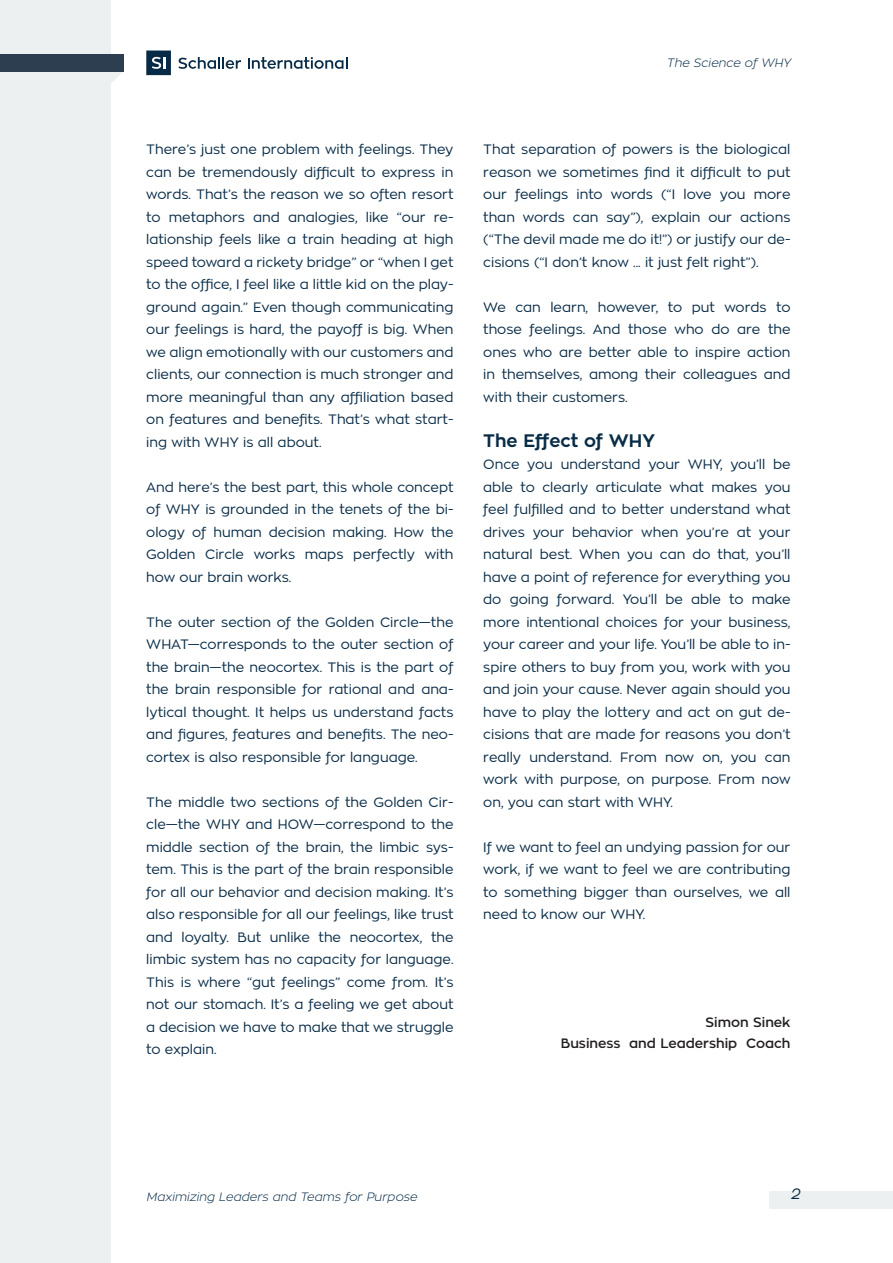
<style>
.page{position:relative;width:893px;height:1263px;background:#fff}
.page>*{position:absolute;margin:0;border:0;box-sizing:border-box;transform-origin:0 0}
.t1{font:700 18px "Zona Pro";color:#092c47}
.t2{font:italic 15px "Zona Pro";color:#092c47}
.t3{font:13.5px/22.5px "Zona Pro";color:#092c47;text-align:justify}
.t4{font:600 13.5px "Zona Pro";color:#231f20}
.t5{font:italic 300 12px "Zona Pro";color:#092c47}
</style>
<div class="page">
<div style="left:0;top:0;width:111px;height:1263px;background:#edf0f1"></div>
<svg style="left:111px;top:72px;width:11px;height:11px"></svg>
<div style="left:0;top:54px;width:123px;height:18px;background:#2c3e50"></div>
<div style="left:146px;top:51px;width:25px;height:24px;background:#072a46"></div>
<svg style="left:152px;top:57px;width:13px;height:12px"></svg>
<svg style="left:178px;top:57px;width:63px;height:12px"></svg>
<svg style="left:248px;top:57px;width:99px;height:12px"></svg>
<div style="left:770px;top:1191px;width:123px;height:18px;background:#edf0f1"></div>
<p class="t5" style="left:666px;top:56px;width:126px">The Science of WHY</p>
<p class="t3" style="left:146px;top:138px;width:309px">There’s just one problem with feelings. They can be tremendously difficult to express in words. That’s the reason we so often resort to metaphors and analogies, like “our re&shy;lationship feels like a train heading at high speed toward a rickety bridge” or “when I get to the office, I feel like a little kid on the play&shy;ground again.” Even though communicating our feelings is hard, the payoff is big. When we align emotionally with our customers and clients, our connection is much stronger and more meaningful than any affiliation based on features and benefits. That’s what start&shy;ing with WHY is all about.</p>
<p class="t3" style="left:146px;top:476px;width:309px">And here’s the best part, this whole concept of WHY is grounded in the tenets of the bi&shy;ology of human decision making. How the Golden Circle works maps perfectly with how our brain works.</p>
<p class="t3" style="left:146px;top:611px;width:309px">The outer section of the Golden Circle—the WHAT—corresponds to the outer section of the brain—the neocortex. This is the part of the brain responsible for rational and ana&shy;lytical thought. It helps us understand facts and figures, features and benefits. The neo&shy;cortex is also responsible for language.</p>
<p class="t3" style="left:146px;top:791px;width:309px">The middle two sections of the Golden Cir&shy;cle—the WHY and HOW—correspond to the middle section of the brain, the limbic sys&shy;tem. This is the part of the brain responsible for all our behavior and decision making. It’s also responsible for all our feelings, like trust and loyalty. But unlike the neocortex, the limbic system has no capacity for language.<br>This is where “gut feelings” come from. It’s not our stomach. It’s a feeling we get about a decision we have to make that we struggle to explain.</p>
<p class="t3" style="left:483px;top:138px;width:309px">That separation of powers is the biological reason we sometimes find it difficult to put our feelings into words (“I love you more than words can say”), explain our actions (“The devil made me do it!”) or justify our de&shy;cisions (“I don’t know ... it just felt right”).</p>
<p class="t3" style="left:483px;top:296px;width:309px">We can learn, however, to put words to those feelings. And those who do are the ones who are better able to inspire action in themselves, among their colleagues and with their customers.</p>
<p class="t1" style="left:483px;top:429px;width:173px">The Effect of WHY</p>
<p class="t3" style="left:483px;top:453px;width:309px">Once you understand your WHY, you’ll be able to clearly articulate what makes you feel fulfilled and to better understand what drives your behavior when you’re at your natural best. When you can do that, you’ll have a point of reference for everything you do going forward. You’ll be able to make more intentional choices for your business, your career and your life. You’ll be able to in&shy;spire others to buy from you, work with you and join your cause. Never again should you have to play the lottery and act on gut de&shy;cisions that are made for reasons you don’t really understand. From now on, you can work with purpose, on purpose. From now on, you can start with WHY.</p>
<p class="t3" style="left:483px;top:836px;width:309px">If we want to feel an undying passion for our work, if we want to feel we are contributing to something bigger than ourselves, we all need to know our WHY.</p>
<p class="t4" style="left:706px;top:1013px;width:86px">Simon Sinek</p>
<p class="t4" style="left:561px;top:1034px;width:231px">Business and Leadership Coach</p>
<p class="t5" style="left:146px;top:1189px;width:272px">Maximizing Leaders and Teams for Purpose</p>
<p class="t2" style="left:790px;top:1183px;width:11px">2</p>
</div>
